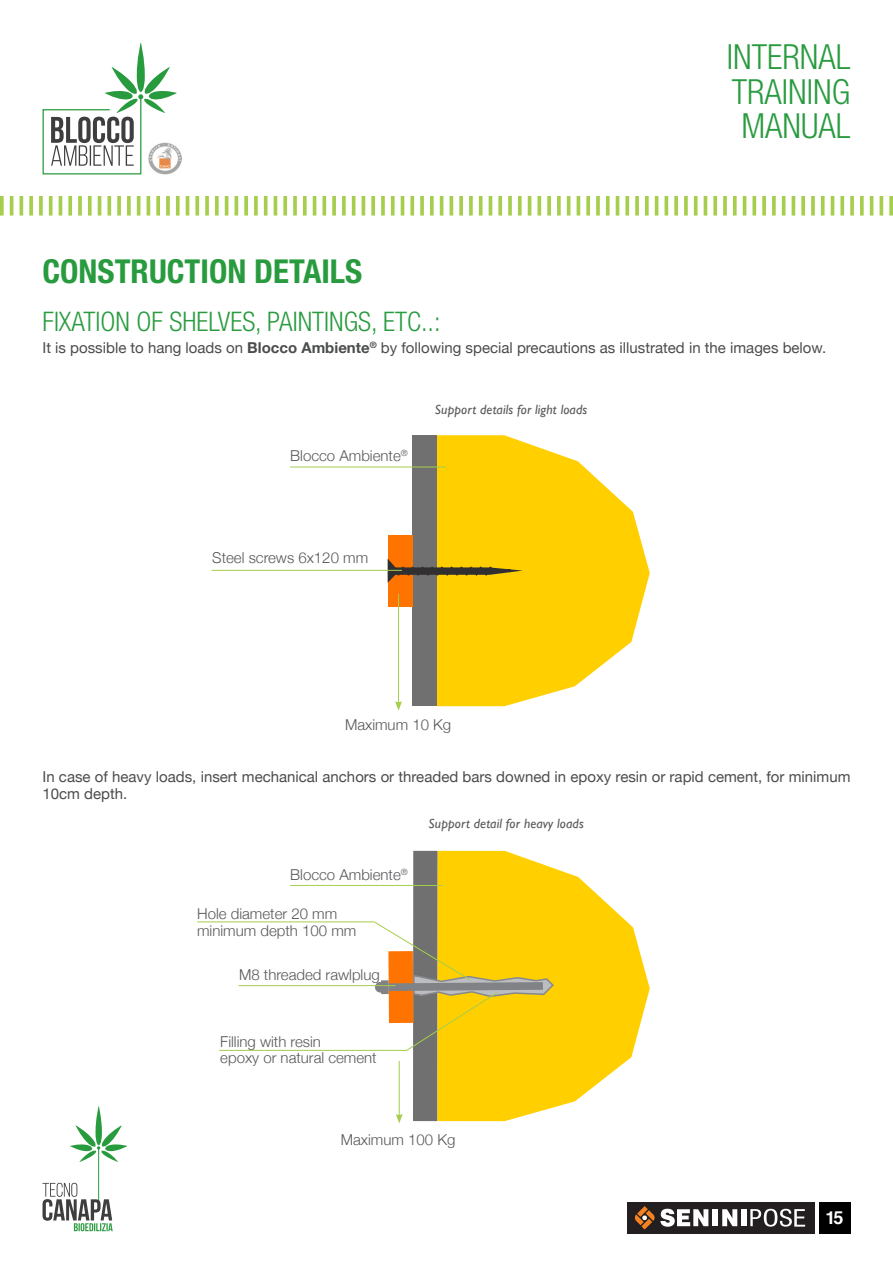
<style>
.page{position:relative;width:893px;height:1263px;background:#fff}
.page>*{position:absolute;margin:0;border:0;box-sizing:border-box;transform-origin:0 0}
.t1{font:300 condensed 34.65px/34.7px "Helvetica Neue";color:#299b3f;text-align:justify}
.t2{font:700 condensed 33px "Helvetica Neue";color:#299b3f}
.t3{font:300 condensed 27px "Helvetica Neue";color:#299b3f}
.t4{font:700 18px "Helvetica";color:#fff}
.t5{font:15px/16.5px "Helvetica Neue";color:#4b4c4d}
.t6{font:300 15px "Helvetica Neue";color:#57585a}
.t7{font:italic 13.5px "Gill Sans";letter-spacing:.01em;color:#57585a}
.s1{font-weight:700}
</style>
<div class="page">
<hr style="left:98px;top:1148px;width:1px;height:55px;background:#299b3f">
<svg style="left:70px;top:1106px;width:57px;height:56px"></svg>
<svg style="left:43px;top:1183px;width:70px;height:48px"></svg>
<img style="left:177px;top:147px;width:4px;height:23px">
<svg style="left:42px;top:43px;width:135px;height:132px"></svg>
<svg style="left:0;top:196px;width:4px;height:20px"></svg>
<hr style="left:10px;top:196px;width:3px;height:20px;background:#a4ce4c">
<hr style="left:20px;top:196px;width:3px;height:20px;background:#a4ce4c">
<svg style="left:29px;top:196px;width:4px;height:20px"></svg>
<svg style="left:39px;top:196px;width:4px;height:20px"></svg>
<svg style="left:49px;top:196px;width:4px;height:20px"></svg>
<hr style="left:59px;top:196px;width:3px;height:20px;background:#a4ce4c">
<svg style="left:68px;top:196px;width:4px;height:20px"></svg>
<svg style="left:78px;top:196px;width:4px;height:20px"></svg>
<svg style="left:88px;top:196px;width:4px;height:20px"></svg>
<hr style="left:98px;top:196px;width:3px;height:20px;background:#a4ce4c">
<svg style="left:107px;top:196px;width:4px;height:20px"></svg>
<svg style="left:117px;top:196px;width:4px;height:20px"></svg>
<svg style="left:127px;top:196px;width:4px;height:20px"></svg>
<hr style="left:137px;top:196px;width:3px;height:20px;background:#a4ce4c">
<hr style="left:147px;top:196px;width:3px;height:20px;background:#a4ce4c">
<svg style="left:156px;top:196px;width:4px;height:20px"></svg>
<svg style="left:166px;top:196px;width:4px;height:20px"></svg>
<svg style="left:176px;top:196px;width:4px;height:20px"></svg>
<hr style="left:186px;top:196px;width:3px;height:20px;background:#a4ce4c">
<svg style="left:195px;top:196px;width:4px;height:20px"></svg>
<svg style="left:205px;top:196px;width:4px;height:20px"></svg>
<svg style="left:215px;top:196px;width:4px;height:20px"></svg>
<hr style="left:225px;top:196px;width:3px;height:20px;background:#a4ce4c">
<hr style="left:235px;top:196px;width:3px;height:20px;background:#a4ce4c">
<svg style="left:244px;top:196px;width:4px;height:20px"></svg>
<svg style="left:254px;top:196px;width:4px;height:20px"></svg>
<hr style="left:264px;top:196px;width:3px;height:20px;background:#a4ce4c">
<hr style="left:274px;top:196px;width:3px;height:20px;background:#a4ce4c">
<svg style="left:283px;top:196px;width:4px;height:20px"></svg>
<svg style="left:293px;top:196px;width:4px;height:20px"></svg>
<svg style="left:303px;top:196px;width:4px;height:20px"></svg>
<hr style="left:313px;top:196px;width:3px;height:20px;background:#a4ce4c">
<svg style="left:322px;top:196px;width:4px;height:20px"></svg>
<svg style="left:332px;top:196px;width:4px;height:20px"></svg>
<svg style="left:342px;top:196px;width:4px;height:20px"></svg>
<hr style="left:352px;top:196px;width:3px;height:20px;background:#a4ce4c">
<hr style="left:362px;top:196px;width:3px;height:20px;background:#a4ce4c">
<svg style="left:371px;top:196px;width:4px;height:20px"></svg>
<svg style="left:381px;top:196px;width:4px;height:20px"></svg>
<svg style="left:391px;top:196px;width:4px;height:20px"></svg>
<hr style="left:401px;top:196px;width:3px;height:20px;background:#a4ce4c">
<svg style="left:410px;top:196px;width:4px;height:20px"></svg>
<svg style="left:420px;top:196px;width:4px;height:20px"></svg>
<svg style="left:430px;top:196px;width:4px;height:20px"></svg>
<hr style="left:440px;top:196px;width:3px;height:20px;background:#a4ce4c">
<hr style="left:450px;top:196px;width:3px;height:20px;background:#a4ce4c">
<svg style="left:459px;top:196px;width:4px;height:20px"></svg>
<svg style="left:469px;top:196px;width:4px;height:20px"></svg>
<hr style="left:479px;top:196px;width:3px;height:20px;background:#a4ce4c">
<hr style="left:489px;top:196px;width:3px;height:20px;background:#a4ce4c">
<svg style="left:498px;top:196px;width:4px;height:20px"></svg>
<svg style="left:508px;top:196px;width:4px;height:20px"></svg>
<svg style="left:518px;top:196px;width:4px;height:20px"></svg>
<hr style="left:528px;top:196px;width:3px;height:20px;background:#a4ce4c">
<svg style="left:537px;top:196px;width:4px;height:20px"></svg>
<svg style="left:547px;top:196px;width:4px;height:20px"></svg>
<svg style="left:557px;top:196px;width:4px;height:20px"></svg>
<hr style="left:567px;top:196px;width:3px;height:20px;background:#a4ce4c">
<hr style="left:577px;top:196px;width:3px;height:20px;background:#a4ce4c">
<svg style="left:586px;top:196px;width:4px;height:20px"></svg>
<svg style="left:596px;top:196px;width:4px;height:20px"></svg>
<svg style="left:606px;top:196px;width:4px;height:20px"></svg>
<hr style="left:616px;top:196px;width:3px;height:20px;background:#a4ce4c">
<svg style="left:625px;top:196px;width:4px;height:20px"></svg>
<svg style="left:635px;top:196px;width:4px;height:20px"></svg>
<svg style="left:645px;top:196px;width:4px;height:20px"></svg>
<hr style="left:655px;top:196px;width:3px;height:20px;background:#a4ce4c">
<hr style="left:665px;top:196px;width:3px;height:20px;background:#a4ce4c">
<svg style="left:674px;top:196px;width:4px;height:20px"></svg>
<svg style="left:684px;top:196px;width:4px;height:20px"></svg>
<hr style="left:694px;top:196px;width:3px;height:20px;background:#a4ce4c">
<hr style="left:704px;top:196px;width:3px;height:20px;background:#a4ce4c">
<svg style="left:713px;top:196px;width:4px;height:20px"></svg>
<svg style="left:723px;top:196px;width:4px;height:20px"></svg>
<svg style="left:733px;top:196px;width:4px;height:20px"></svg>
<hr style="left:743px;top:196px;width:3px;height:20px;background:#a4ce4c">
<svg style="left:752px;top:196px;width:4px;height:20px"></svg>
<svg style="left:762px;top:196px;width:4px;height:20px"></svg>
<svg style="left:772px;top:196px;width:4px;height:20px"></svg>
<hr style="left:782px;top:196px;width:3px;height:20px;background:#a4ce4c">
<hr style="left:792px;top:196px;width:3px;height:20px;background:#a4ce4c">
<svg style="left:801px;top:196px;width:4px;height:20px"></svg>
<svg style="left:811px;top:196px;width:4px;height:20px"></svg>
<svg style="left:821px;top:196px;width:4px;height:20px"></svg>
<hr style="left:831px;top:196px;width:3px;height:20px;background:#a4ce4c">
<svg style="left:840px;top:196px;width:4px;height:20px"></svg>
<svg style="left:850px;top:196px;width:4px;height:20px"></svg>
<svg style="left:860px;top:196px;width:4px;height:20px"></svg>
<hr style="left:870px;top:196px;width:3px;height:20px;background:#a4ce4c">
<svg style="left:879px;top:196px;width:4px;height:20px"></svg>
<svg style="left:889px;top:196px;width:4px;height:20px"></svg>
<div style="left:819px;top:1202px;width:31px;height:31px;background:#000"></div>
<div style="left:627px;top:1202px;width:187px;height:31px;background:#231f20"></div>
<svg style="left:635px;top:1206px;width:170px;height:23px"></svg>
<div style="left:412px;top:435px;width:25px;height:271px;background:#707070"></div>
<svg style="left:437px;top:435px;width:213px;height:271px;fill:#ffcf00"></svg>
<div style="left:388px;top:535px;width:24px;height:72px;background:#ff7300"></div>
<svg style="left:386px;top:555px;width:149px;height:31px"></svg>
<hr style="left:290px;top:467px;width:156px;height:1px;background:#a4ce4c">
<hr style="left:212px;top:570px;width:190px;height:1px;background:#a4ce4c">
<hr style="left:398px;top:594px;width:1px;height:109px;background:#a4ce4c">
<svg style="left:395px;top:701px;width:7px;height:10px"></svg>
<div style="left:413px;top:851px;width:25px;height:270px;background:#707070"></div>
<svg style="left:437px;top:851px;width:213px;height:270px;fill:#ffcf00"></svg>
<hr style="left:290px;top:885px;width:153px;height:1px;background:#a4ce4c">
<hr style="left:239px;top:985px;width:157px;height:1px;background:#a4ce4c">
<hr style="left:197px;top:921px;width:178px;height:1px;background:#a4ce4c">
<hr style="left:219px;top:1050px;width:187px;height:1px;background:#a4ce4c">
<hr style="left:399px;top:1061px;width:1px;height:55px;background:#a4ce4c">
<svg style="left:396px;top:1114px;width:7px;height:9px"></svg>
<svg style="left:374px;top:921px;width:181px;height:131px"></svg>
<p class="t2" style="left:43px;top:251px;width:321px">CONSTRUCTION DETAILS</p>
<h1 class="t1" style="left:727px;top:39px;width:125px">INTERNAL TRAINING MANUAL</h1>
<p class="t3" style="left:43px;top:306px;width:399px">FIXATION OF SHELVES, PAINTINGS, ETC..:</p>
<p class="t5" style="left:43px;top:340px;width:785px">It is possible to hang loads on <span class="s1">Blocco Ambiente</span><sup>®</sup> by following special precautions as illustrated in the images below.</p>
<p class="t6" style="left:290px;top:444px;width:119px">Blocco Ambiente<sup>®</sup></p>
<p class="t7" style="left:435px;top:401px;width:154px">Support details for light loads</p>
<p class="t6" style="left:212px;top:546px;width:157px">Steel screws 6x120 mm</p>
<p class="t6" style="left:345px;top:713px;width:108px">Maximum 10 Kg</p>
<p class="t5" style="left:43px;top:769px;width:809px">In case of heavy loads, insert mechanical anchors or threaded bars downed in epoxy resin or rapid cement, for minimum<br>10cm depth.</p>
<p class="t6" style="left:290px;top:863px;width:119px">Blocco Ambiente<sup>®</sup></p>
<p class="t6" style="left:197px;top:902px;width:142px">Hole diameter 20 mm</p>
<p class="t6" style="left:197px;top:918px;width:161px">minimum depth 100 mm</p>
<p class="t6" style="left:239px;top:962px;width:142px">M8 threaded rawlplug</p>
<p class="t6" style="left:220px;top:1029px;width:102px">Filling with resin</p>
<p class="t6" style="left:220px;top:1046px;width:158px">epoxy or natural cement</p>
<p class="t7" style="left:429px;top:816px;width:157px">Support detail for heavy loads</p>
<p class="t6" style="left:341px;top:1128px;width:116px">Maximum 100 Kg</p>
<p class="t4" style="left:826px;top:1203px;width:19px">15</p>
</div>
